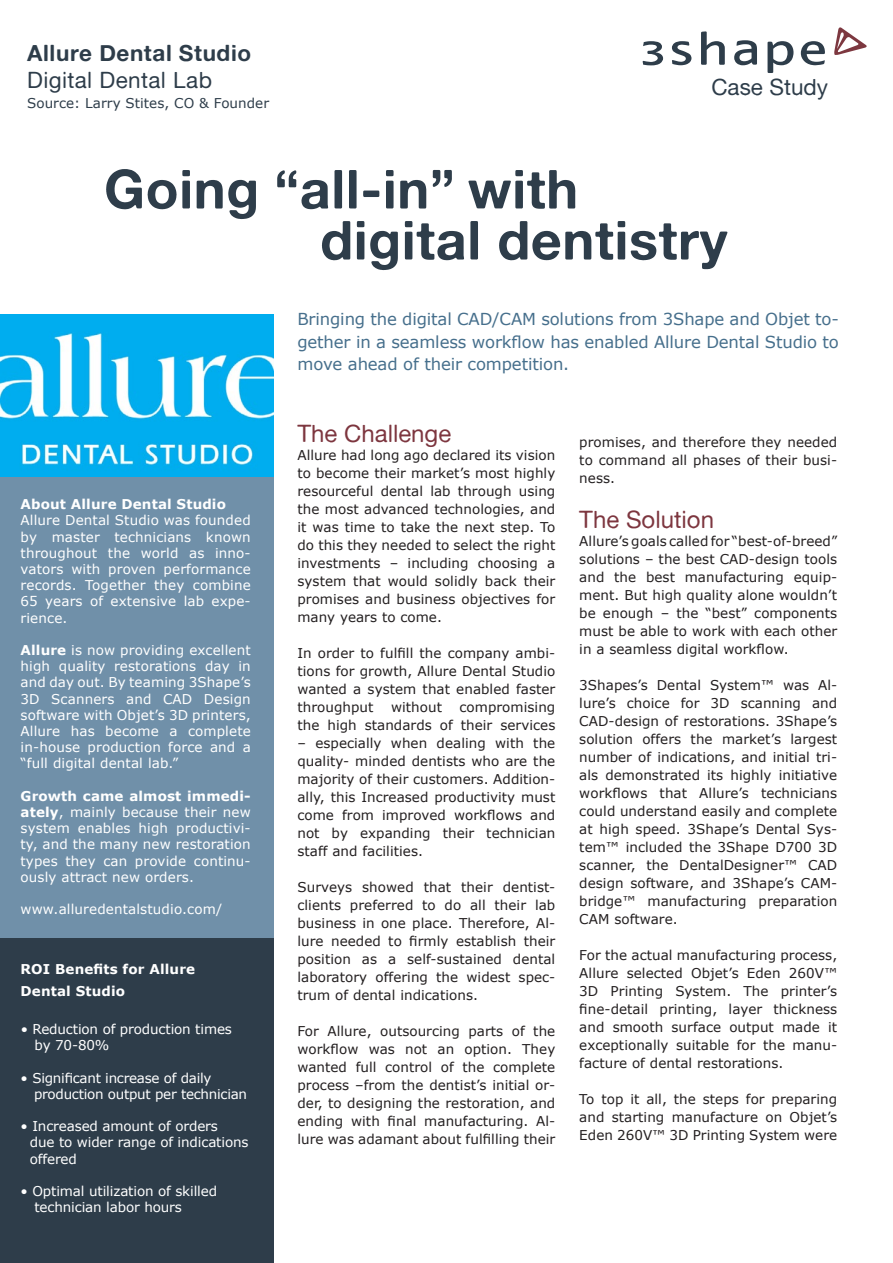
<style>
.page{position:relative;width:893px;height:1263px;background:#fff}
.page>*{position:absolute;margin:0;border:0;box-sizing:border-box;transform-origin:0 0}
.BIG_Headline{font:54px "Alte Haas Grotesk Bold";letter-spacing:.01em;color:#2e3d4a}
.Red_alte_haas{font:24px "Alte Haas Grotesk";color:#7d363f}
.Head_alte_hash{font:22.5px "Alte Haas Grotesk";letter-spacing:.015em;color:#2e3d4a}
.Head_alte_hash-2{font:22.5px "Alte Haas Grotesk Bold";letter-spacing:.025em;color:#2e3d4a}
.blue_sub_header{font:16.5px/22.5px "Verdana";letter-spacing:-.01em;color:#466f8c;text-align:justify}
.brødtext{font:13.5px/18px "Verdana";letter-spacing:.005em;color:#231f20;text-align:justify}
.Picture_text{font:13.5px/16.2px "Verdana";letter-spacing:-.01em;color:#fff;text-align:justify}
.Picture_text-2{font:700 13.5px/21.6px "Verdana";letter-spacing:.01em;color:#fff}
.brødtext-2{font:13.5px "Verdana";letter-spacing:.005em;color:#2e3d4a}
.Picture_text-3{font:13.5px "Verdana";letter-spacing:.01em;color:#fff}
.s1{font-weight:700}
.s2{font-style:italic}
</style>
<div class="page">
<svg style="left:734px;top:40px;width:23px;height:25px"></svg>
<svg style="left:672px;top:41px;width:19px;height:24px"></svg>
<svg style="left:701px;top:31px;width:24px;height:34px"></svg>
<svg style="left:767px;top:41px;width:26px;height:32px"></svg>
<svg style="left:801px;top:41px;width:24px;height:24px"></svg>
<svg style="left:834px;top:27px;width:33px;height:28px"></svg>
<svg style="left:643px;top:41px;width:20px;height:24px"></svg>
<div style="left:0;top:462px;width:274px;height:801px;background:#2e3d4a"></div>
<div style="left:0;top:460px;width:274px;height:478px;background:#7090a9"></div>
<img style="left:0;top:314px;width:274px;height:163px">
<p class="Head_alte_hash-2" style="left:27px;top:39px;width:225px">Allure Dental Studio</p>
<p class="Head_alte_hash" style="left:27px;top:67px;width:186px">Digital Dental Lab</p>
<p class="brødtext-2" style="left:27px;top:94px;width:243px">Source: Larry Stites, CO &amp; Founder</p>
<p class="Head_alte_hash" style="left:711px;top:74px;width:118px">Case Study</p>
<p class="BIG_Headline" style="left:104px;top:156px;width:476px">Going “all-in” with</p>
<p class="BIG_Headline" style="left:320px;top:207px;width:409px">digital dentistry</p>
<p class="Picture_text-2" style="left:21px;top:493px;width:207px">About Allure Dental Studio</p>
<p class="Picture_text" style="left:21px;top:512px;width:232px">Allure Dental Studio was founded by master technicians known throughout the world as inno&shy;vators with proven performance records. Together they combine 65 years of extensive lab expe&shy;rience.</p>
<p class="Picture_text" style="left:21px;top:641px;width:232px"><span class="s1">Allure</span> is now providing excellent high quality restorations day in and day out. By teaming 3Shape’s 3D Scanners and CAD Design software with Objet’s 3D printers, Allure has become a complete in-house production force and a “full digital dental lab.”</p>
<p class="Picture_text" style="left:21px;top:787px;width:232px"><span class="s1">Growth came almost immedi&shy;ately</span>, mainly because their new system enables high productivi&shy;ty, and the many new restoration types they can provide continu&shy;ously attract new orders.</p>
<p class="Picture_text-3" style="left:21px;top:901px;width:203px">www.alluredentalstudio.com/</p>
<p class="Picture_text-2" style="left:21px;top:958px;width:176px">ROI Benefits for Allure<br>Dental Studio</p>
<p class="Picture_text" style="left:21px;top:1020px;width:213px"><span class="s2">•</span> Reduction of production times</p>
<p class="Picture_text" style="left:34px;top:1037px;width:77px">by 70-80%</p>
<p class="Picture_text" style="left:21px;top:1069px;width:192px">• Significant increase of daily</p>
<p class="Picture_text" style="left:34px;top:1085px;width:215px">production output per technician</p>
<p class="Picture_text" style="left:21px;top:1118px;width:199px">• Increased amount of orders</p>
<p class="Picture_text" style="left:30px;top:1134px;width:220px">due to wider range of indications</p>
<p class="Picture_text" style="left:30px;top:1150px;width:49px">offered</p>
<p class="Picture_text" style="left:21px;top:1182px;width:198px">• Optimal utilization of skilled</p>
<p class="Picture_text" style="left:34px;top:1199px;width:149px">technician labor hours</p>
<p class="blue_sub_header" style="left:297px;top:307px;width:543px">Bringing the digital CAD/CAM solutions from 3Shape and Objet to&shy;gether in a seamless workflow has enabled Allure Dental Studio to move ahead of their competition.</p>
<p class="Red_alte_haas" style="left:297px;top:419px;width:155px">The Challenge</p>
<p class="brødtext" style="left:297px;top:445px;width:259px">Allure had long ago declared its vision to become their market’s most highly resourceful dental lab through using the most advanced technologies, and it was time to take the next step. To do this they needed to select the right investments – including choosing a system that would solidly back their promises and business objectives for many years to come.</p>
<p class="brødtext" style="left:297px;top:643px;width:259px">In order to fulfill the company ambi&shy;tions for growth, Allure Dental Studio wanted a system that enabled faster throughput</p>
<p class="brødtext" style="left:391px;top:697px;width:52px">without</p>
<p class="brødtext" style="left:297px;top:697px;width:259px;text-align:right">compromising<br>the high standards of their services</p>
<p class="brødtext" style="left:297px;top:733px;width:259px">– especially when dealing with the quality- minded dentists who are the majority of their customers. Addition&shy;ally, this Increased productivity must come from improved workflows and not by expanding their technician staff and facilities.</p>
<p class="brødtext" style="left:297px;top:877px;width:259px">Surveys showed that their dentist&shy;clients preferred to do all their lab business in one place. Therefore, Al&shy;lure needed to firmly establish their position as a self-sustained dental laboratory offering the widest spec&shy;trum of dental indications.</p>
<p class="brødtext" style="left:297px;top:1021px;width:259px">For Allure, outsourcing parts of the workflow was not an option. They wanted full control of the complete process –from the dentist’s initial or&shy;der, to designing the restoration, and ending with final manufacturing. Al&shy;lure was adamant about fulfilling their</p>
<p class="brødtext" style="left:579px;top:433px;width:259px">promises, and therefore they needed to command all phases of their busi&shy;ness.</p>
<p class="Red_alte_haas" style="left:579px;top:505px;width:136px">The Solution</p>
<p class="brødtext" style="left:579px;top:532px;width:259px">Allure’s goals called for “best-of-breed” solutions – the best CAD-design tools and the best manufacturing equip&shy;ment. But high quality alone wouldn’t be enough – the “best” components must be able to work with each other in a seamless digital workflow.</p>
<p class="brødtext" style="left:579px;top:676px;width:259px">3Shapes’s Dental System™ was Al&shy;lure’s choice for 3D scanning and CAD-design of restorations. 3Shape’s solution offers the market’s largest number of indications, and initial tri&shy;als demonstrated its highly initiative workflows that Allure’s technicians could understand easily and complete at high speed. 3Shape’s Dental Sys&shy;tem™ included the 3Shape D700 3D scanner, the DentalDesigner™ CAD design software, and 3Shape’s CAM&shy;bridge™ manufacturing preparation CAM software.</p>
<p class="brødtext" style="left:579px;top:946px;width:259px">For the actual manufacturing process, Allure selected Objet’s Eden 260V™ 3D Printing System. The printer’s fine-detail printing, layer thickness and smooth surface output made it exceptionally suitable for the manu&shy;facture of dental restorations.</p>
<p class="brødtext" style="left:579px;top:1090px;width:259px">To top it all, the steps for preparing and starting manufacture on Objet’s Eden 260V™ 3D Printing System were</p>
</div>
